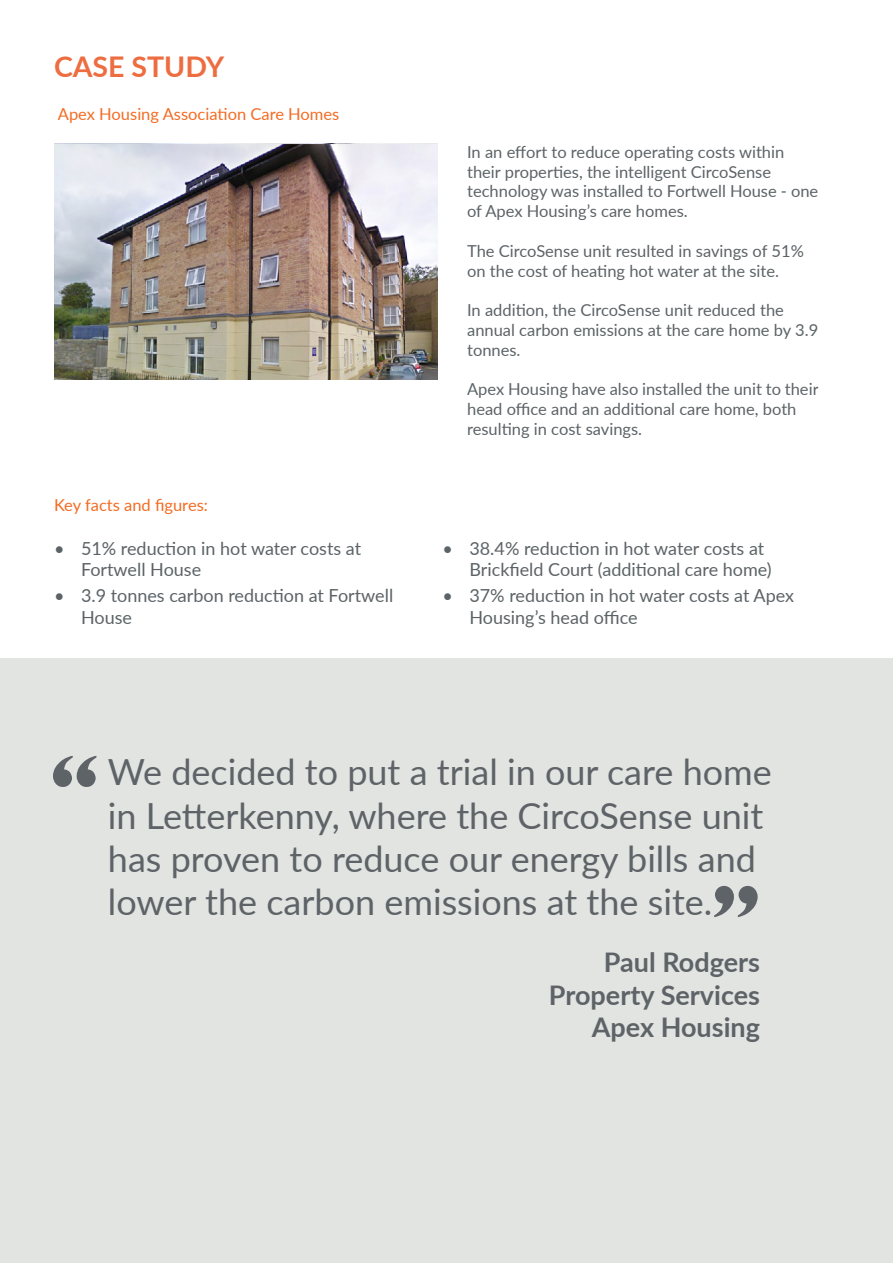
<style>
.page{position:relative;width:893px;height:1263px;background:#fff}
.page>*{position:absolute;margin:0;border:0;box-sizing:border-box;transform-origin:0 0}
.t1{font:700 108px "Perpetua Titling";color:#5e6367}
.t2{font:36px/43.2px "Lato";color:#5e6367}
.t3{font:700 28.5px "Lato";color:#ed6d41}
.t4{font:700 27px "Lato";color:#5e6367}
.t5{font:18px/21.6px "Lato";color:#5c6366}
.t6{font:16.5px/19.8px "Lato";color:#5c6366}
.t7{font:16.5px "Lato";color:#f36c23}
</style>
<div class="page">
<div style="left:0;top:658px;width:893px;height:605px;background:#e2e4e2"></div>
<img style="left:54px;top:145px;width:384px;height:235px">
<p class="t3" style="left:54px;top:46px;width:172px">CASE STUDY</p>
<p class="t7" style="left:58px;top:102px;width:283px">Apex Housing Association Care Homes</p>
<p class="t7" style="left:54px;top:493px;width:155px">Key facts and figures:</p>
<p class="t5" style="left:81px;top:536px;width:282px;text-indent:-27px">• 51% reduction in hot water costs at<br>Fortwell House</p>
<p class="t5" style="left:81px;top:584px;width:314px;text-indent:-27px">• 3.9 tonnes carbon reduction at Fortwell<br>House</p>
<p class="t6" style="left:467px;top:141px;width:353px">In an effort to reduce operating costs within their properties, the intelligent CircoSense technology was installed to Fortwell House - one of Apex Housing’s care homes.</p>
<p class="t6" style="left:467px;top:240px;width:338px">The CircoSense unit resulted in savings of 51% on the cost of heating hot water at the site.</p>
<p class="t6" style="left:467px;top:300px;width:353px">In addition, the CircoSense unit reduced the annual carbon emissions at the care home by 3.9 tonnes.</p>
<p class="t6" style="left:467px;top:379px;width:353px">Apex Housing have also installed the unit to their head office and an additional care home, both resulting in cost savings.</p>
<p class="t5" style="left:469px;top:536px;width:304px;text-indent:-27px">• 38.4% reduction in hot water costs at<br>Brickfield Court (additional care home)</p>
<p class="t5" style="left:469px;top:584px;width:326px;text-indent:-27px">• 37% reduction in hot water costs at Apex<br>Housing’s head office</p>
<p class="t1" style="left:50px;top:728px;width:51px">“</p>
<p class="t2" style="left:108px;top:749px;width:665px">We decided to put a trial in our care home in Letterkenny, where the CircoSense unit has proven to reduce our energy bills and lower the carbon emissions at the site.</p>
<p class="t1" style="left:761px;top:944px;width:51px;rotate:-180deg">“</p>
<p class="t4" style="left:604px;top:942px;width:158px">Paul Rodgers</p>
<p class="t4" style="left:549px;top:975px;width:213px">Property Services</p>
<p class="t4" style="left:592px;top:1007px;width:170px">Apex Housing</p>
</div>
